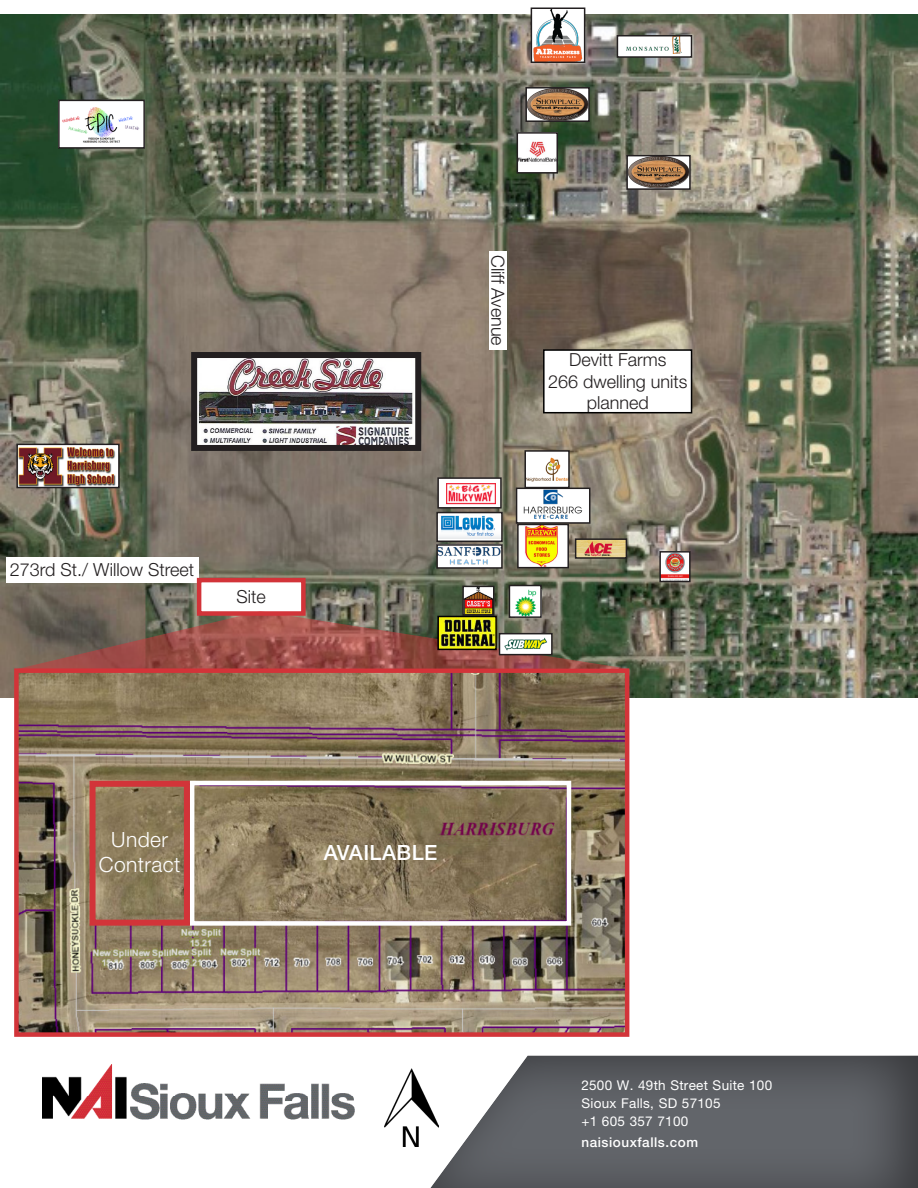
<style>
.page{position:relative;width:918px;height:1188px;background:#fff}
.page>*{position:absolute;margin:0;border:0;box-sizing:border-box;transform-origin:0 0}
.t1{font:300 21px/25.2px "Helvetica Neue LT Std";letter-spacing:.02em;color:#fff;text-align:center}
.t2{font:500 21px "Helvetica Neue LT Std";letter-spacing:.02em;color:#fff}
.t3{font:300 18px/21.6px "Helvetica Neue LT Std";color:#231f20;text-align:center}
.t4{font:13.5px "Helvetica Neue LT Std";letter-spacing:.02em;color:#fff}
.t5{font:500 13.5px "Helvetica Neue LT Std";letter-spacing:.04em;color:#fff}
</style>
<div class="page">
<div style="left:429px;top:1050px;width:489px;height:138px;background:#231f20;opacity:.5"></div>
<img style="left:42px;top:1064px;width:312px;height:56px">
<img style="left:0;top:15px;width:918px;height:682px">
<div style="left:6px;top:557px;width:192px;height:25px;background:#fff"></div>
<img style="left:19px;top:447px;width:98px;height:38px">
<div style="left:16px;top:444px;width:104px;height:44px;border:2px solid #231f20"></div>
<img style="left:465px;top:589px;width:27px;height:22px">
<div style="left:462px;top:586px;width:33px;height:30px;border:2px solid #231f20"></div>
<div style="left:489px;top:251px;width:18px;height:98px;background:#fff"></div>
<div style="left:509px;top:586px;width:32px;height:31px;background:#fff"></div>
<img style="left:515px;top:589px;width:22px;height:22px">
<div style="left:509px;top:585px;width:33px;height:33px;border:2px solid #231f20"></div>
<div style="left:518px;top:524px;width:50px;height:44px;background:#fff"></div>
<img style="left:525px;top:527px;width:33px;height:38px">
<div style="left:517px;top:524px;width:52px;height:44px;border:2px solid #231f20"></div>
<img style="left:520px;top:135px;width:35px;height:36px">
<div style="left:517px;top:132px;width:41px;height:42px;border:2px solid #231f20"></div>
<img style="left:528px;top:90px;width:59px;height:29px">
<div style="left:525px;top:87px;width:65px;height:35px;border:2px solid #231f20"></div>
<img style="left:629px;top:158px;width:59px;height:29px">
<div style="left:626px;top:155px;width:65px;height:35px;border:2px solid #231f20"></div>
<div style="left:617px;top:36px;width:75px;height:21px;background:#fff"></div>
<img style="left:626px;top:38px;width:55px;height:15px">
<div style="left:617px;top:35px;width:75px;height:23px;border:2px solid #231f20"></div>
<img style="left:534px;top:11px;width:48px;height:49px">
<div style="left:531px;top:8px;width:54px;height:55px;border:2px solid #231f20"></div>
<img style="left:61px;top:103px;width:81px;height:43px">
<div style="left:58px;top:100px;width:87px;height:49px;border:2px solid #231f20"></div>
<img style="left:662px;top:554px;width:26px;height:25px">
<div style="left:659px;top:551px;width:32px;height:31px;border:2px solid #231f20"></div>
<img style="left:578px;top:541px;width:46px;height:15px">
<div style="left:575px;top:538px;width:52px;height:21px;border:2px solid #231f20"></div>
<div style="left:544px;top:350px;width:148px;height:63px;background:#fff"></div>
<div style="left:543px;top:349px;width:149px;height:64px;border:2px solid #000"></div>
<img style="left:198px;top:359px;width:216px;height:85px">
<div style="left:191px;top:352px;width:230px;height:99px;border:6px solid #231f20"></div>
<img style="left:385px;top:1069px;width:53px;height:78px">
<svg style="left:440px;top:480px;width:59px;height:26px"></svg>
<img style="left:447px;top:480px;width:48px;height:26px">
<div style="left:437px;top:477px;width:65px;height:32px;border:2px solid #231f20"></div>
<div style="left:517px;top:488px;width:73px;height:35px;background:#fff"></div>
<img style="left:523px;top:491px;width:60px;height:27px">
<div style="left:516px;top:488px;width:74px;height:36px;border:2px solid #231f20"></div>
<div style="left:525px;top:451px;width:44px;height:37px;background:#fff"></div>
<img style="left:527px;top:457px;width:40px;height:24px">
<div style="left:524px;top:450px;width:46px;height:38px;border:2px solid #231f20"></div>
<svg style="left:439px;top:547px;width:61px;height:1px"></svg>
<img style="left:439px;top:548px;width:61px;height:18px">
<div style="left:436px;top:544px;width:67px;height:25px;border:2px solid #231f20"></div>
<div style="left:437px;top:513px;width:65px;height:28px;background:#ecedef"></div>
<img style="left:439px;top:515px;width:61px;height:22px">
<div style="left:436px;top:512px;width:67px;height:30px;border:2px solid #231f20"></div>
<div style="left:199px;top:580px;width:104px;height:34px;background:#fff"></div>
<div style="left:197px;top:578px;width:109px;height:38px;border:4px solid #d23439"></div>
<img style="left:19px;top:673px;width:605px;height:359px">
<div style="left:14px;top:668px;width:615px;height:369px;border:4px solid #d23439"></div>
<svg style="left:16px;top:611px;width:610px;height:58px;background:#83584c"></svg>
<img style="left:502px;top:636px;width:48px;height:16px">
<div style="left:499px;top:633px;width:54px;height:22px;border:2px solid #231f20"></div>
<img style="left:440px;top:619px;width:54px;height:28px">
<div style="left:437px;top:616px;width:60px;height:34px;border:2px solid #000"></div>
<div style="left:190px;top:781px;width:381px;height:145px;border:4px solid #fff"></div>
<div style="left:90px;top:781px;width:100px;height:145px;border:6px solid #d23439"></div>
<p class="t3" style="left:10px;top:559px;width:186px">273rd St./ Willow Street</p>
<p class="t3" style="left:237px;top:586px;width:31px">Site</p>
<p class="t3" style="left:509px;top:255px;width:92px;rotate:90deg">Cliff Avenue</p>
<p class="t3" style="left:569px;top:349px;width:99px">Devitt Farms</p>
<p class="t3" style="left:548px;top:370px;width:141px">266 dwelling units planned</p>
<p class="t1" style="left:99px;top:826px;width:83px">Under<br>Contract</p>
<p class="t2" style="left:324px;top:840px;width:115px">AVAILABLE</p>
<p class="t4" style="left:581px;top:1077px;width:192px">2500 W. 49th Street Suite 100</p>
<p class="t4" style="left:581px;top:1095px;width:141px">Sioux Falls, SD 57105</p>
<p class="t4" style="left:581px;top:1113px;width:108px">+1 605 357 7100</p>
<p class="t5" style="left:581px;top:1134px;width:118px">naisiouxfalls.com</p>
</div>
